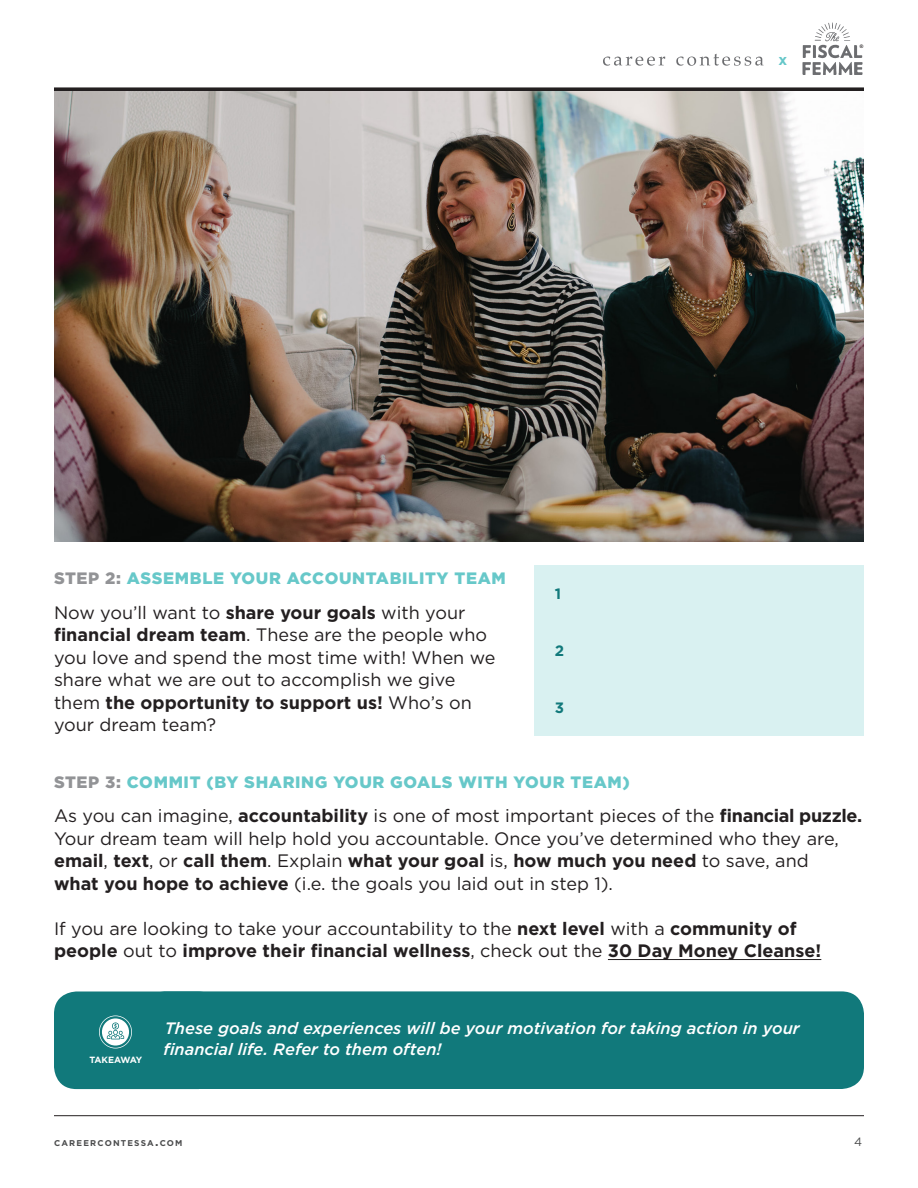
<style>
.page{position:relative;width:918px;height:1188px;background:#fff}
.page>*{position:absolute;margin:0;border:0;box-sizing:border-box;transform-origin:0 0}
.t1{font:18px/22.5px "Gotham";color:#231f20}
.t2{font:700 18px/22.5px "Gotham";color:#231f20}
.t3{font:italic 500 16.5px/21px "Gotham";color:#fff}
.t4{font:900 16.5px "Gotham";letter-spacing:.04em;color:#67c8c9}
.t5{font:700 15px "Gotham";color:#11797b}
.t6{font:700 15px "Gotham";color:#65c7c9}
.t7{font:12px "Gotham";color:#4b4c4d}
.t8{font:700 9px "Gotham";letter-spacing:-.09em;color:#fff}
.t9{font:700 8.4px "Gotham";letter-spacing:.145em;color:#4b4c4d}
.t10{font:700 4.8px "Tw Cen";color:#231f20}
.s1{color:#929396}
.s2{font-weight:700}
.s3{font-weight:400}
.s4{font-size:12px}
</style>
<div class="page">
<hr style="left:54px;top:1115px;width:810px;height:1px;background:#231f20">
<div style="left:54px;top:87px;width:810px;height:5px;background:#231f20"></div>
<svg style="left:603px;top:57px;width:62px;height:9px"></svg>
<svg style="left:676px;top:54px;width:88px;height:12px"></svg>
<svg style="left:802px;top:22px;width:61px;height:53px"></svg>
<hr style="left:608px;top:959px;width:213px;height:1px;background:#231f20">
<div style="left:54px;top:992px;width:166px;height:97px;background:#11797b;border-radius:22px"></div>
<svg style="left:99px;top:1016px;width:33px;height:32px"></svg>
<div style="left:142px;top:991px;width:722px;height:98px;background:#11797b;border-radius:22px"></div>
<div style="left:534px;top:566px;width:330px;height:170px;background:#d9f1f1"></div>
<img style="left:54px;top:92px;width:810px;height:450px">
<p class="t4" style="left:54px;top:569px;width:453px"><span class="s1">STEP 2:</span> ASSEMBLE YOUR ACCOUNTABILITY TEAM</p>
<p class="t1" style="left:54px;top:601px;width:443px">Now you’ll want to <span class="s2">share your goals</span> with your <span class="s2">financial dream team</span>. These are the people who you love and spend the most time with! When we share what we are out to accomplish we give them <span class="s2">the opportunity to support us!</span> Who’s on your dream team?</p>
<p class="t5" style="left:555px;top:585px;width:8px">1</p>
<p class="t5" style="left:555px;top:642px;width:11px">2</p>
<p class="t5" style="left:555px;top:699px;width:11px">3</p>
<p class="t6" style="left:778px;top:51px;width:10px">x</p>
<p class="t10" style="left:860px;top:44px;width:5px">®</p>
<p class="t4" style="left:54px;top:772px;width:577px"><span class="s1">STEP 3:</span> COMMIT (BY SHARING YOUR GOALS WITH YOUR TEAM)</p>
<p class="t1" style="left:54px;top:804px;width:810px">As you can imagine, <span class="s2">accountability</span> is one of most important pieces of the <span class="s2">financial puzzle.<br></span>Your dream team will help hold you accountable. Once you’ve determined who they are, <span class="s2">email</span>, <span class="s2">text</span>, or <span class="s2">call them</span>. Explain <span class="s2">what your goal</span> is, <span class="s2">how much you need</span> to save, and<br><span class="s2">what you hope to achieve</span> (i.e. the goals you laid out in step 1).</p>
<p class="t2" style="left:54px;top:917px;width:769px"><span class="s3">If you are looking to take your accountability to the</span> next level <span class="s3">with a</span> community of people <span class="s3">out to</span> improve their financial wellness<span class="s3">, check out the</span> 30 Day Money Cleanse!</p>
<p class="t8" style="left:89px;top:1055px;width:54px">TAKEAWAY</p>
<p class="t3" style="left:163px;top:1018px;width:638px">These goals and experiences will be your motivation for taking action in your financial life. Refer to them often!</p>
<p class="t9" style="left:54px;top:1138px;width:130px">CAREERCONTESSA<span class="s4">.</span>COM</p>
<p class="t7" style="left:854px;top:1135px;width:10px">4</p>
</div>
